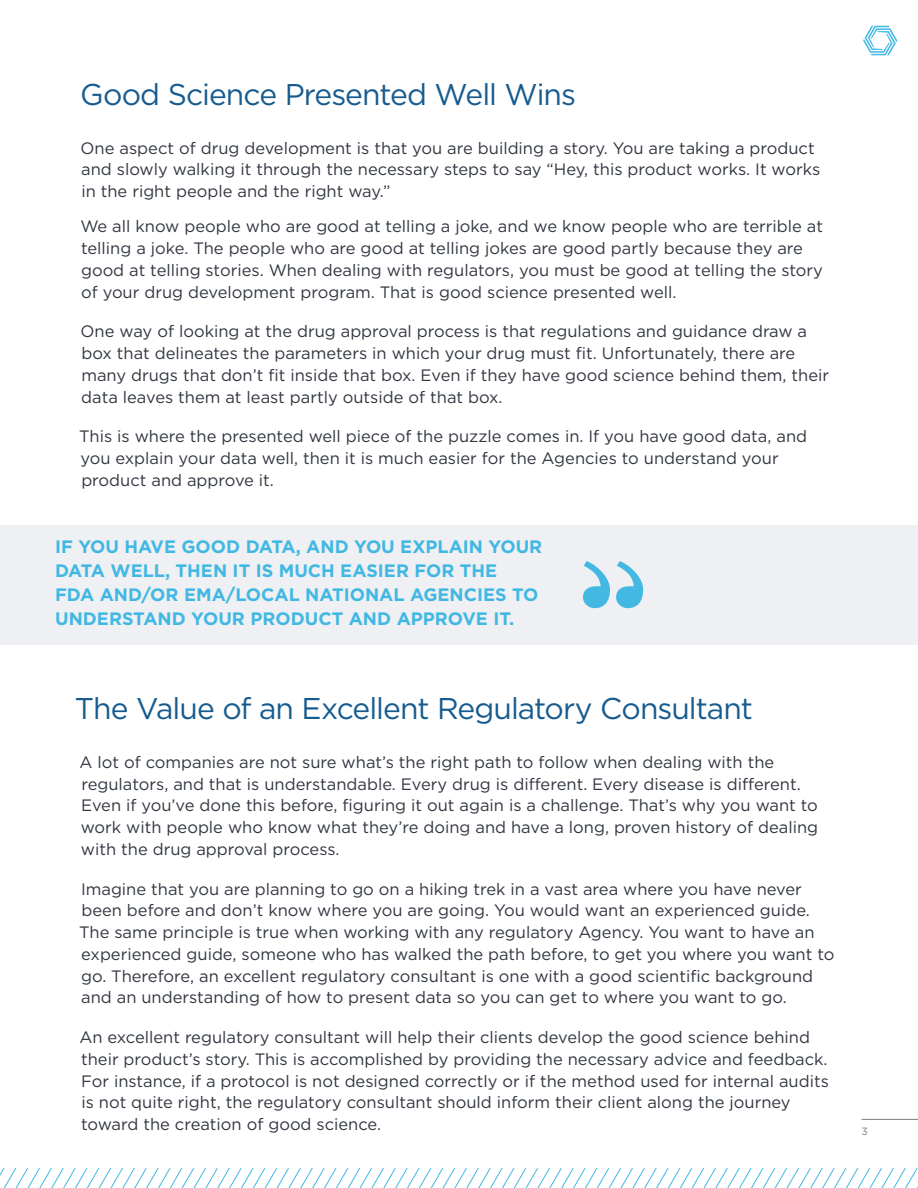
<style>
.page{position:relative;width:918px;height:1188px;background:#fff}
.page>*{position:absolute;margin:0;border:0;box-sizing:border-box;transform-origin:0 0}
.t1{font:30px "Gotham";letter-spacing:-.03em;color:#165b8f}
.t2{font:700 18px/24px "Gotham";color:#41b8e3}
.t3{font:16.5px/21.8px "Gotham";color:#313640}
.t4{font:10.5px "Gotham";color:#7c7e7d}
</style>
<div class="page">
<svg style="left:0;top:1168px;width:918px;height:20px"></svg>
<hr style="left:862px;top:1119px;width:56px;height:1px;background:#7c7e7d">
<svg style="left:863px;top:26px;width:34px;height:29px"></svg>
<div style="left:0;top:526px;width:918px;height:119px;background:#eff0f3"></div>
<svg style="left:583px;top:561px;width:60px;height:47px"></svg>
<h1 class="t1" style="left:80px;top:75px;width:497px">Good Science Presented Well Wins</h1>
<p class="t3" style="left:81px;top:137px;width:741px">One aspect of drug development is that you are building a story. You are taking a product and slowly walking it through the necessary steps to say “Hey, this product works. It works in the right people and the right way.”</p>
<p class="t3" style="left:80px;top:215px;width:744px">We all know people who are good at telling a joke, and we know people who are terrible at telling a joke. The people who are good at telling jokes are good partly because they are good at telling stories. When dealing with regulators, you must be good at telling the story of your drug development program. That is good science presented well.</p>
<p class="t3" style="left:81px;top:320px;width:750px">One way of looking at the drug approval process is that regulations and guidance draw a box that delineates the parameters in which your drug must fit. Unfortunately, there are many drugs that don’t fit inside that box. Even if they have good science behind them, their data leaves them at least partly outside of that box.</p>
<p class="t3" style="left:79px;top:425px;width:729px">This is where the presented well piece of the puzzle comes in. If you have good data, and you explain your data well, then it is much easier for the Agencies to understand your product and approve it.</p>
<p class="t2" style="left:55px;top:534px;width:489px">IF YOU HAVE GOOD DATA, AND YOU EXPLAIN YOUR DATA WELL, THEN IT IS MUCH EASIER FOR THE<br>FDA AND/OR EMA/LOCAL NATIONAL AGENCIES TO UNDERSTAND YOUR PRODUCT AND APPROVE IT.</p>
<h1 class="t1" style="left:75px;top:689px;width:679px">The Value of an Excellent Regulatory Consultant</h1>
<p class="t3" style="left:80px;top:751px;width:740px">A lot of companies are not sure what’s the right path to follow when dealing with the regulators, and that is understandable. Every drug is different. Every disease is different.<br>Even if you’ve done this before, figuring it out again is a challenge. That’s why you want to work with people who know what they’re doing and have a long, proven history of dealing with the drug approval process.</p>
<p class="t3" style="left:79px;top:878px;width:757px">Imagine that you are planning to go on a hiking trek in a vast area where you have never been before and don’t know where you are going. You would want an experienced guide.<br>The same principle is true when working with any regulatory Agency. You want to have an experienced guide, someone who has walked the path before, to get you where you want to go. Therefore, an excellent regulatory consultant is one with a good scientific background and an understanding of how to present data so you can get to where you want to go.</p>
<p class="t3" style="left:80px;top:1026px;width:751px">An excellent regulatory consultant will help their clients develop the good science behind their product’s story. This is accomplished by providing the necessary advice and feedback.<br>For instance, if a protocol is not designed correctly or if the method used for internal audits is not quite right, the regulatory consultant should inform their client along the journey toward the creation of good science.</p>
<p class="t4" style="left:862px;top:1124px;width:8px">3</p>
</div>
